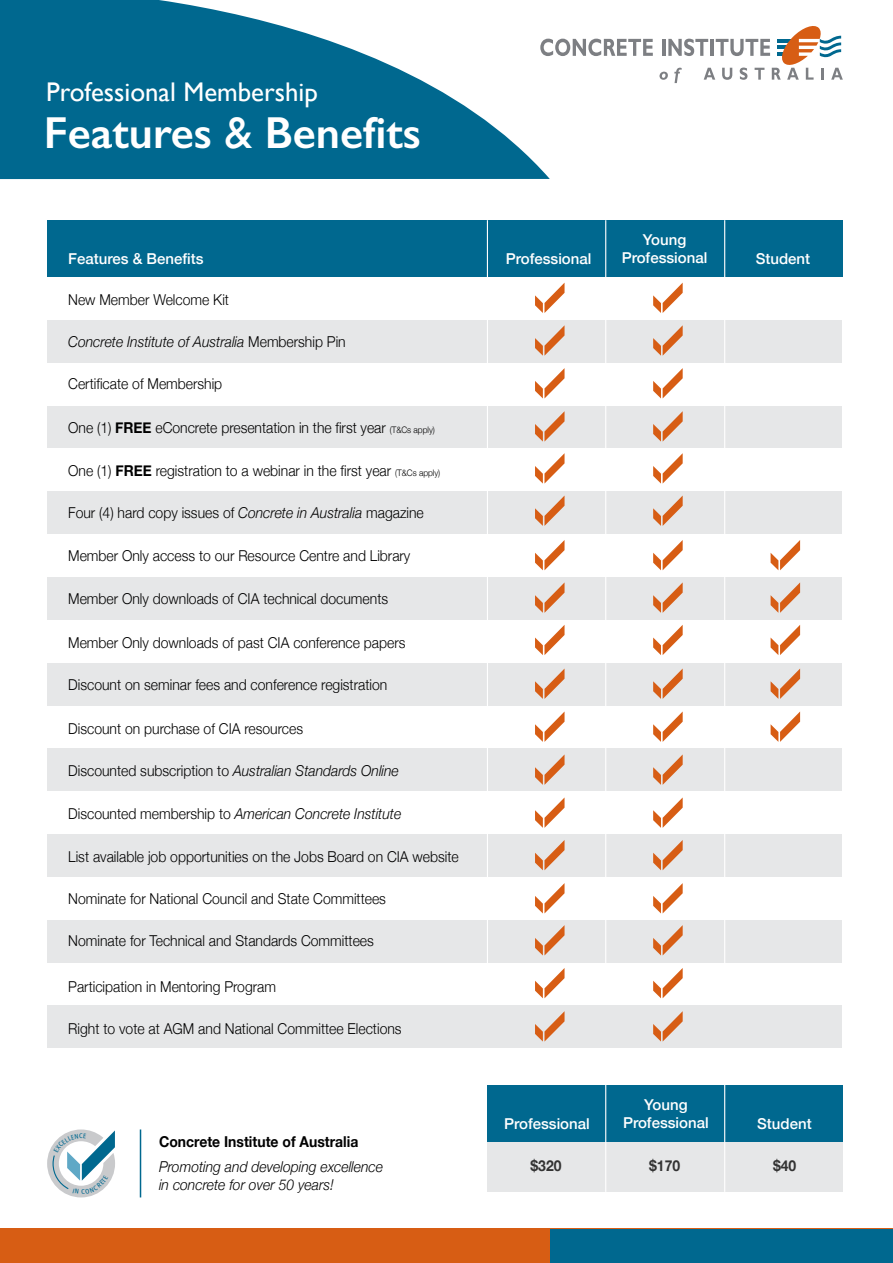
<style>
.page{position:relative;width:893px;height:1263px;background:#fff}
.page>*{position:absolute;margin:0;border:0;box-sizing:border-box;transform-origin:0 0}
.t1{font:600 45px "Gill Sans";color:#fff}
.t2{font:27px "Gill Sans";color:#fff}
.t3{font:300 15px "Helvetica Neue";color:#000;scale:.93 1}
.t4{font:italic 300 15px/18px "Helvetica Neue";color:#000;scale:.93 1}
.t5{font:500 15px/18px "Helvetica Neue";color:#fff;text-align:center}
.t6{font:700 15px "Helvetica Neue";color:#000;scale:.93 1}
.t7{font:700 15px "Helvetica Neue";color:#333;scale:.93 1}
.t8{font:500 6.6px "Avenir Next Condensed";color:#00688f;scale:1.1 1}
.s1{font-weight:400}
.s2{font-style:normal}
.s3{font-weight:700}
.s4{font-size:9px}
.s5{font-style:italic}
</style>
<div class="page">
<div style="left:0;top:1229px;width:893px;height:34px;background:#d75d14"></div>
<svg style="left:550px;top:39px;width:103px;height:17px"></svg>
<svg style="left:659px;top:26px;width:184px;height:57px"></svg>
<svg style="left:0;top:0;width:550px;height:179px;fill:#00688f"></svg>
<div style="left:550px;top:1229px;width:343px;height:34px;background:#00688f"></div>
<div style="left:487px;top:1142px;width:356px;height:50px;background:#e6e7e8"></div>
<div style="left:487px;top:220px;width:119px;height:57px;background:#00688f"></div>
<div style="left:725px;top:220px;width:118px;height:57px;background:#00688f"></div>
<div style="left:607px;top:220px;width:118px;height:57px;background:#00688f"></div>
<div style="left:47px;top:220px;width:440px;height:57px;background:#00688f"></div>
<div style="left:47px;top:320px;width:795px;height:43px;background:#e6e7e8"></div>
<div style="left:47px;top:406px;width:795px;height:42px;background:#e6e7e8"></div>
<div style="left:47px;top:491px;width:795px;height:43px;background:#e6e7e8"></div>
<div style="left:47px;top:577px;width:795px;height:43px;background:#e6e7e8"></div>
<div style="left:47px;top:663px;width:795px;height:43px;background:#e6e7e8"></div>
<div style="left:47px;top:748px;width:795px;height:43px;background:#e6e7e8"></div>
<div style="left:47px;top:834px;width:795px;height:43px;background:#e6e7e8"></div>
<div style="left:47px;top:920px;width:795px;height:43px;background:#e6e7e8"></div>
<div style="left:47px;top:1005px;width:795px;height:43px;background:#e6e7e8"></div>
<hr style="left:724px;top:220px;width:1px;height:757px;background:#fff">
<hr style="left:487px;top:220px;width:1px;height:757px;background:#fff">
<hr style="left:605px;top:220px;width:1px;height:757px;background:#fff">
<div style="left:487px;top:1085px;width:119px;height:57px;background:#00688f"></div>
<div style="left:725px;top:1085px;width:118px;height:57px;background:#00688f"></div>
<div style="left:607px;top:1085px;width:118px;height:57px;background:#00688f"></div>
<hr style="left:724px;top:1085px;width:1px;height:107px;background:#fff">
<hr style="left:605px;top:1085px;width:1px;height:107px;background:#fff">
<hr style="left:140px;top:1129px;width:1px;height:68px;background:#00688f">
<svg style="left:771px;top:540px;width:29px;height:30px"></svg>
<svg style="left:771px;top:668px;width:29px;height:31px"></svg>
<svg style="left:771px;top:625px;width:29px;height:30px"></svg>
<svg style="left:771px;top:711px;width:29px;height:31px"></svg>
<svg style="left:771px;top:582px;width:29px;height:31px"></svg>
<svg style="left:535px;top:326px;width:29px;height:30px"></svg>
<svg style="left:653px;top:325px;width:30px;height:31px"></svg>
<svg style="left:535px;top:368px;width:29px;height:30px"></svg>
<svg style="left:653px;top:368px;width:30px;height:30px"></svg>
<svg style="left:535px;top:496px;width:29px;height:30px"></svg>
<svg style="left:653px;top:495px;width:30px;height:31px"></svg>
<svg style="left:535px;top:454px;width:29px;height:30px"></svg>
<svg style="left:653px;top:453px;width:30px;height:31px"></svg>
<svg style="left:535px;top:540px;width:29px;height:30px"></svg>
<svg style="left:653px;top:540px;width:30px;height:30px"></svg>
<svg style="left:535px;top:669px;width:29px;height:30px"></svg>
<svg style="left:653px;top:668px;width:30px;height:31px"></svg>
<svg style="left:535px;top:755px;width:29px;height:30px"></svg>
<svg style="left:653px;top:754px;width:30px;height:31px"></svg>
<svg style="left:535px;top:840px;width:29px;height:30px"></svg>
<svg style="left:653px;top:840px;width:30px;height:30px"></svg>
<svg style="left:535px;top:625px;width:29px;height:30px"></svg>
<svg style="left:653px;top:625px;width:30px;height:30px"></svg>
<svg style="left:535px;top:712px;width:29px;height:30px"></svg>
<svg style="left:653px;top:711px;width:30px;height:31px"></svg>
<svg style="left:535px;top:798px;width:29px;height:30px"></svg>
<svg style="left:653px;top:797px;width:30px;height:31px"></svg>
<svg style="left:535px;top:883px;width:29px;height:30px"></svg>
<svg style="left:653px;top:883px;width:30px;height:30px"></svg>
<svg style="left:535px;top:1012px;width:29px;height:29px"></svg>
<svg style="left:653px;top:1011px;width:30px;height:30px"></svg>
<svg style="left:535px;top:968px;width:29px;height:30px"></svg>
<svg style="left:653px;top:968px;width:30px;height:30px"></svg>
<svg style="left:535px;top:925px;width:29px;height:30px"></svg>
<svg style="left:653px;top:925px;width:30px;height:30px"></svg>
<svg style="left:535px;top:583px;width:29px;height:30px"></svg>
<svg style="left:653px;top:582px;width:30px;height:31px"></svg>
<svg style="left:535px;top:412px;width:29px;height:30px"></svg>
<svg style="left:653px;top:411px;width:30px;height:31px"></svg>
<svg style="left:535px;top:283px;width:29px;height:30px"></svg>
<svg style="left:653px;top:283px;width:30px;height:30px"></svg>
<svg style="left:47px;top:1129px;width:68px;height:68px"></svg>
<h2 class="t2" style="left:46px;top:76px;width:273px">Professional Membership</h2>
<h1 class="t1" style="left:44px;top:106px;width:379px">Features <span class="s1">&amp;</span> Benefits</h1>
<p class="t5" style="left:68px;top:248px;width:137px">Features &amp; Benefits</p>
<p class="t5" style="left:506px;top:248px;width:87px">Professional</p>
<p class="t3" style="left:68px;top:288px;width:174px">New Member Welcome Kit</p>
<p class="t4" style="left:68px;top:332px;width:300px">Concrete Institute of Australia <span class="s2">Membership Pin</span></p>
<p class="t3" style="left:68px;top:372px;width:167px">Certificate of Membership</p>
<p class="t3" style="left:68px;top:415px;width:396px">One (1) <span class="s3">FREE</span> eConcrete presentation in the first year <span class="s4">(T&amp;Cs apply)</span></p>
<p class="t3" style="left:68px;top:459px;width:402px">One (1) <span class="s3">FREE</span> registration to a webinar in the first year <span class="s4">(T&amp;Cs apply)</span></p>
<p class="t3" style="left:68px;top:501px;width:384px">Four (4) hard copy issues of <span class="s5">Concrete in Australia</span> magazine</p>
<p class="t3" style="left:68px;top:543px;width:369px">Member Only access to our Resource Centre and Library</p>
<p class="t3" style="left:68px;top:586px;width:345px">Member Only downloads of CIA technical documents</p>
<p class="t3" style="left:68px;top:630px;width:364px">Member Only downloads of past CIA conference papers</p>
<p class="t3" style="left:68px;top:672px;width:345px">Discount on seminar fees and conference registration</p>
<p class="t3" style="left:68px;top:716px;width:254px">Discount on purchase of CIA resources</p>
<p class="t4" style="left:68px;top:761px;width:357px"><span class="s2">Discounted subscription to</span> Australian Standards Online</p>
<p class="t4" style="left:68px;top:803px;width:360px"><span class="s2">Discounted membership to</span> American Concrete Institute</p>
<p class="t3" style="left:68px;top:844px;width:421px">List available job opportunities on the Jobs Board on CIA website</p>
<p class="t3" style="left:68px;top:886px;width:343px">Nominate for National Council and State Committees</p>
<p class="t3" style="left:68px;top:929px;width:330px">Nominate for Technical and Standards Committees</p>
<p class="t3" style="left:68px;top:974px;width:225px">Participation in Mentoring Program</p>
<p class="t3" style="left:68px;top:1016px;width:360px">Right to vote at AGM and National Committee Elections</p>
<p class="t5" style="left:504px;top:1113px;width:87px">Professional</p>
<p class="t5" style="left:622px;top:230px;width:87px">Young<br>Professional</p>
<p class="t5" style="left:623px;top:1094px;width:87px">Young<br>Professional</p>
<p class="t5" style="left:756px;top:248px;width:56px">Student</p>
<p class="t5" style="left:757px;top:1113px;width:56px">Student</p>
<p class="t8" style="left:79px;top:1132px;width:5px">C</p>
<p class="t6" style="left:159px;top:1130px;width:216px">Concrete Institute of Australia</p>
<p class="t4" style="left:159px;top:1156px;width:242px">Promoting and developing excellence in concrete for over 50 years!</p>
<p class="t7" style="left:530px;top:1154px;width:35px">$320</p>
<p class="t7" style="left:649px;top:1154px;width:35px">$170</p>
<p class="t7" style="left:773px;top:1154px;width:27px">$40</p>
</div>
